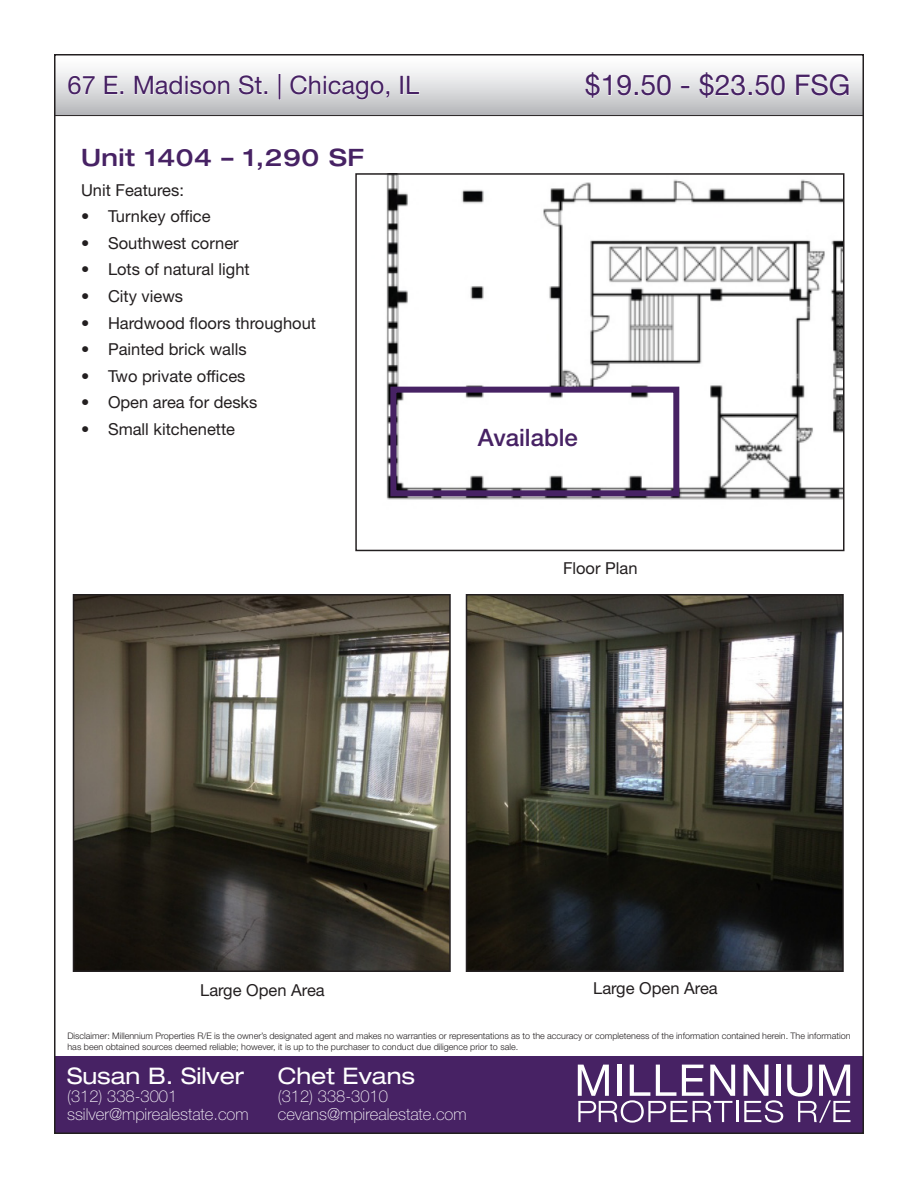
<style>
.page{position:relative;width:918px;height:1188px;background:#fff}
.page>*{position:absolute;margin:0;border:0;box-sizing:border-box;transform-origin:0 0}
.t1{font:28.5px "Helvetica Neue LT Std";color:#472264}
.t2{font:25.5px "Helvetica Neue LT Std";color:#472264}
.Section_Header{font:500 expanded 24px "Helvetica Neue LT Std";letter-spacing:.025em;color:#472264}
.t3{font:500 24px "Helvetica Neue LT Std";color:#472264}
.t4{font:expanded 22.8px "Helvetica Neue LT Std";color:#fff}
.body{font:16.5px "Helvetica Neue LT Std";color:#231f20}
.t5{font:100 16.5px/17.9px "Helvetica Neue LT Std";color:#fff}
.t6{font:300 9px/10.8px "Helvetica Neue LT Std";color:#231f20}
</style>
<div class="page">
<svg style="left:57px;top:70px;width:804px;height:45px;background:#cfd0d3"></svg>
<div style="left:54px;top:1056px;width:810px;height:78px;background:#472264"></div>
<svg style="left:67px;top:75px;width:29px;height:20px"></svg>
<svg style="left:104px;top:75px;width:20px;height:20px"></svg>
<svg style="left:134px;top:73px;width:96px;height:22px"></svg>
<svg style="left:238px;top:74px;width:30px;height:21px"></svg>
<div style="left:278px;top:73px;width:3px;height:27px;border:1px solid #fff"></div>
<svg style="left:290px;top:74px;width:100px;height:26px"></svg>
<div style="left:400px;top:75px;width:4px;height:19px;border:1px solid #fff"></div>
<svg style="left:406px;top:75px;width:14px;height:20px"></svg>
<svg style="left:584px;top:71px;width:88px;height:28px"></svg>
<svg style="left:681px;top:85px;width:9px;height:4px"></svg>
<svg style="left:699px;top:71px;width:87px;height:28px"></svg>
<svg style="left:795px;top:73px;width:55px;height:23px"></svg>
<hr style="left:54px;top:115px;width:810px;height:1px;background:#231f20">
<hr style="left:736px;top:1101px;width:3px;height:21px;background:#fff">
<svg style="left:578px;top:1065px;width:157px;height:58px"></svg>
<svg style="left:744px;top:1065px;width:107px;height:58px"></svg>
<img style="left:386px;top:176px;width:455px;height:324px">
<div style="left:355px;top:173px;width:489px;height:378px;border:2px solid #231f20"></div>
<img style="left:76px;top:597px;width:372px;height:372px">
<div style="left:73px;top:594px;width:378px;height:378px;border:2px solid #231f20"></div>
<img style="left:469px;top:597px;width:372px;height:372px">
<div style="left:466px;top:594px;width:378px;height:378px;border:2px solid #231f20"></div>
<div style="left:390px;top:387px;width:289px;height:109px;border:6px solid #472264"></div>
<svg style="left:474px;top:414px;width:107px;height:49px"></svg>
<h2 class="t2" style="left:68px;top:70px;width:353px">67 E. Madison St. | Chicago, IL</h2>
<h1 class="t1" style="left:585px;top:68px;width:267px">$19.50 - $23.50 FSG</h1>
<p class="Section_Header" style="left:81px;top:142px;width:284px">Unit 1404 – 1,290 SF</p>
<p class="body" style="left:81px;top:180px;width:104px">Unit Features:</p>
<p class="body" style="left:81px;top:207px;width:131px">• Turnkey office</p>
<p class="body" style="left:81px;top:233px;width:159px">• Southwest corner</p>
<p class="body" style="left:81px;top:260px;width:170px">• Lots of natural light</p>
<p class="body" style="left:81px;top:286px;width:104px">• City views</p>
<p class="body" style="left:81px;top:313px;width:237px">• Hardwood floors throughout</p>
<p class="body" style="left:81px;top:339px;width:167px">• Painted brick walls</p>
<p class="body" style="left:81px;top:366px;width:166px">• Two private offices</p>
<p class="body" style="left:81px;top:392px;width:178px">• Open area for desks</p>
<p class="body" style="left:81px;top:419px;width:156px">• Small kitchenette</p>
<p class="t3" style="left:478px;top:423px;width:101px">Available</p>
<p class="body" style="left:563px;top:559px;width:76px">Floor Plan</p>
<p class="body" style="left:200px;top:980px;width:126px">Large Open Area</p>
<p class="body" style="left:593px;top:978px;width:126px">Large Open Area</p>
<p class="t6" style="left:68px;top:1030px;width:785px">Disclaimer: Millennium Properties R/E is the owner’s designated agent and makes no warranties or representations as to the accuracy or completeness of the information contained herein. The information has been obtained sources deemed reliable; however, it is up to the purchaser to conduct due diligence prior to sale.</p>
<h3 class="t4" style="left:278px;top:1062px;width:139px">Chet Evans</h3>
<h3 class="t5" style="left:278px;top:1087px;width:190px">(312) 338-3010 cevans@mpirealestate.com</h3>
<h3 class="t4" style="left:67px;top:1062px;width:179px">Susan B. Silver</h3>
<h3 class="t5" style="left:67px;top:1087px;width:183px">(312) 338-3001 ssilver@mpirealestate.com</h3>
</div>
